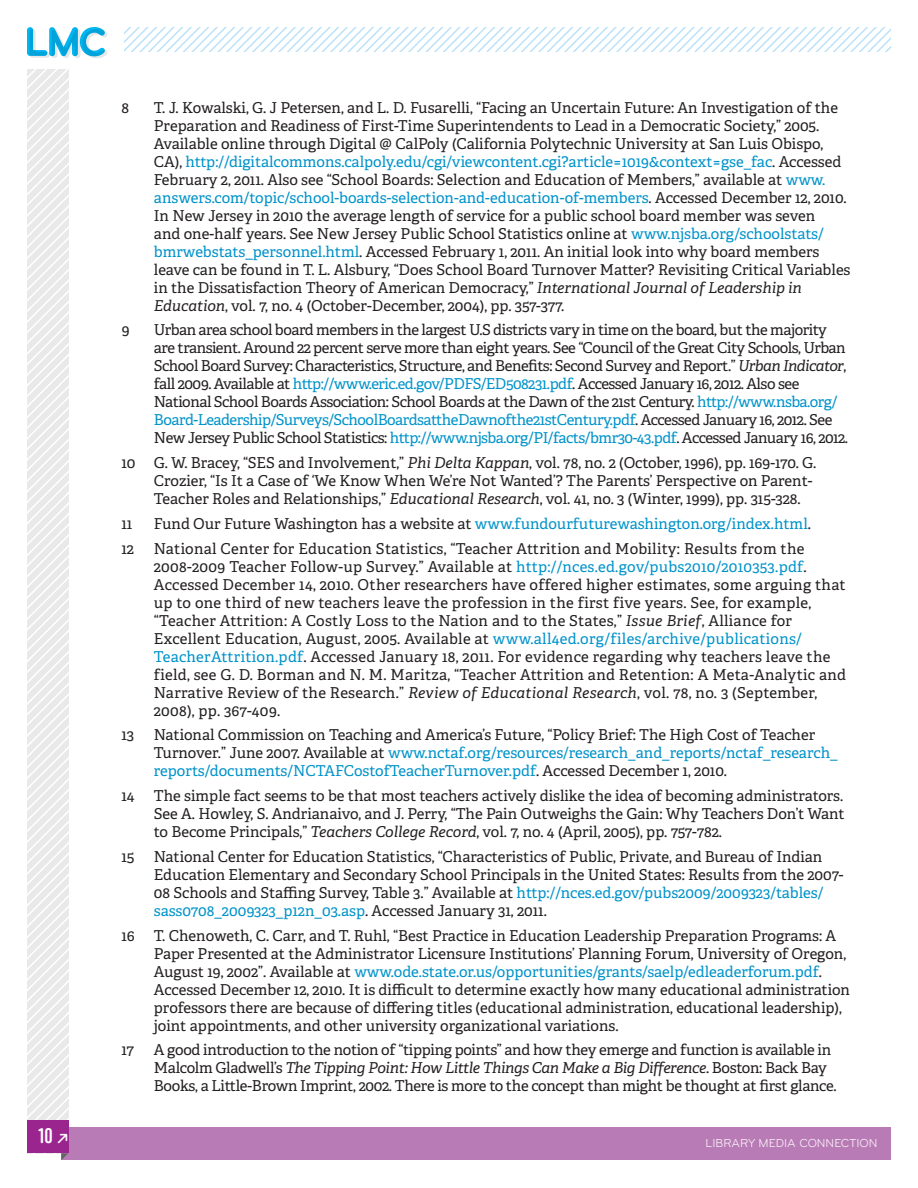
<style>
.page{position:relative;width:918px;height:1188px;background:#fff}
.page>*{position:absolute;margin:0;border:0;box-sizing:border-box;transform-origin:0 0}
.t1{font:500 21px "Anchor";color:#fff}
.Endnote_text{font:15px/18px "Adelle Basic";color:#231f20}
.Endnote_text-2{font:15px/18px "Adelle Basic";letter-spacing:.02em;color:#231f20}
.Endnote_text-3{font:15px/18px "Adelle Basic";letter-spacing:-.03em;color:#231f20}
.Endnote_text-4{font:15px/18px "Adelle Basic";letter-spacing:-.02em;color:#231f20}
.Endnote_text-5{font:15px "Adelle Basic";color:#0093ca}
.t2{font:12px "Bryant";color:#fff}
.s1{color:#0093ca}
.s2{font-style:italic}
.s3{color:#231f20}
.s4{font-family:"Bryant Pro"}
</style>
<div class="page">
<svg style="left:27px;top:697px;width:42px;height:430px"></svg>
<svg style="left:27px;top:69px;width:41px;height:633px"></svg>
<svg style="left:124px;top:27px;width:767px;height:25px"></svg>
<svg style="left:27px;top:27px;width:80px;height:31px"></svg>
<div style="left:61px;top:1127px;width:830px;height:33px;background:#b97bb5"></div>
<svg style="left:61px;top:1153px;width:7px;height:7px"></svg>
<div style="left:27px;top:1120px;width:41px;height:33px;background:#9a258f"></div>
<p class="Endnote_text" style="left:122px;top:98px;width:9px">8</p>
<p class="Endnote_text" style="left:154px;top:98px;width:698px">T. J. Kowalski, G. J Petersen, and L. D. Fusarelli, “Facing an Uncertain Future: An Investigation of the Preparation and Readiness of First-Time Superintendents to Lead in a Democratic Society,” 2005.<br>Available online through Digital @ CalPoly (California Polytechnic University at San Luis Obispo, CA), <span class="s1">http://digitalcommons.calpoly.edu/cgi/viewcontent.cgi?article=1019&amp;context=gse_fac</span>. Accessed February 2, 2011. Also see “School Boards: Selection and Education of Members,” available at <span class="s1">www. answers.com/topic/school-boards-selection-and-education-of-members</span>. Accessed December 12, 2010.<br>In New Jersey in 2010 the average length of service for a public school board member was seven<br>and one-half years. See New Jersey Public School Statistics online at <span class="s1">www.njsba.org/schoolstats/ bmrwebstats_personnel.html</span>. Accessed February 1, 2011. An initial look into why board members leave can be found in T. L. Alsbury, “Does School Board Turnover Matter? Revisiting Critical Variables in the Dissatisfaction Theory of American Democracy,” <span class="s2">International Journal of Leadership in Education</span>, vol. 7, no. 4 (October-December, 2004), pp. 357-377.</p>
<p class="Endnote_text" style="left:121px;top:321px;width:10px">9</p>
<p class="Endnote_text-3" style="left:154px;top:321px;width:696px">Urban area school board members in the largest U.S districts vary in time on the board, but the majority are transient. Around 22 percent serve more than eight years. See “Council of the Great City Schools, Urban School Board Survey: Characteristics, Structure, and Benefits: Second Survey and Report.” <span class="s2">Urban Indicator</span>, fall 2009. Available at <span class="s1">http://www.eric.ed.gov/PDFS/ED508231.pdf</span>. Accessed January 16, 2012. Also see National School Boards Association: School Boards at the Dawn of the 21st Century. <span class="s1">http://www.nsba.org/ Board-Leadership/Surveys/SchoolBoardsattheDawnofthe21stCentury.pdf</span>. Accessed January 16, 2012. See New Jersey Public School Statistics: <span class="s1">http://www.njsba.org/PI/facts/bmr30-43.pdf</span>. Accessed January 16, 2012.</p>
<p class="Endnote_text" style="left:154px;top:454px;width:664px;text-indent:-32px">10 G. W. Bracey, “SES and Involvement,” <span class="s2">Phi Delta Kappan</span>, vol. 78, no. 2 (October, 1996), pp. 169-170. G.<br>Crozier, “Is It a Case of ‘We Know When We’re Not Wanted’? The Parents’ Perspective on Parent-<br>Teacher Roles and Relationships,” <span class="s2">Educational Research</span>, vol. 41, no. 3 (Winter, 1999), pp. 315-328.</p>
<p class="Endnote_text" style="left:121px;top:515px;width:12px">11</p>
<p class="Endnote_text-5" style="left:154px;top:514px;width:659px"><span class="s3">Fund Our Future Washington has a website at</span> www.fundourfuturewashington.org/index.html<span class="s3">.</span></p>
<p class="Endnote_text" style="left:121px;top:539px;width:14px">12</p>
<p class="Endnote_text-2" style="left:154px;top:539px;width:694px">National Center for Education Statistics, “Teacher Attrition and Mobility: Results from the 2008-2009 Teacher Follow-up Survey.” Available at <span class="s1">http://nces.ed.gov/pubs2010/2010353.pdf</span>.<br>Accessed December 14, 2010. Other researchers have offered higher estimates, some arguing that up to one third of new teachers leave the profession in the first five years. See, for example, “Teacher Attrition: A Costly Loss to the Nation and to the States,” <span class="s2">Issue Brief</span>, Alliance for Excellent Education, August, 2005. Available at <span class="s1">www.all4ed.org/files/archive/publications/ TeacherAttrition.pdf</span>. Accessed January 18, 2011. For evidence regarding why teachers leave the field, see G. D. Borman and N. M. Maritza, “Teacher Attrition and Retention: A Meta-Analytic and Narrative Review of the Research.” <span class="s2">Review of Educational Research</span>, vol. 78, no. 3 (September, 2008), pp. 367-409.</p>
<p class="Endnote_text" style="left:121px;top:726px;width:14px">13</p>
<p class="Endnote_text" style="left:154px;top:726px;width:685px">National Commission on Teaching and America’s Future, “Policy Brief: The High Cost of Teacher<br>Turnover.” June 2007. Available at <span class="s1">www.nctaf.org/resources/research_and_reports/nctaf_research_ reports/documents/NCTAFCostofTeacherTurnover.pdf</span>. Accessed December 1, 2010.</p>
<p class="Endnote_text" style="left:121px;top:787px;width:15px">14</p>
<p class="Endnote_text" style="left:154px;top:787px;width:692px;text-align:justify">The simple fact seems to be that most teachers actively dislike the idea of becoming administrators.<br>See A. Howley, S. Andrianaivo, and J. Perry, “The Pain Outweighs the Gain: Why Teachers Don’t Want to Become Principals,” <span class="s2">Teachers College Record</span>, vol. 7, no. 4 (April, 2005), pp. 757-782.</p>
<p class="Endnote_text" style="left:121px;top:848px;width:15px">15</p>
<p class="Endnote_text" style="left:154px;top:848px;width:691px">National Center for Education Statistics, “Characteristics of Public, Private, and Bureau of Indian Education Elementary and Secondary School Principals in the United States: Results from the 2007- 08 Schools and Staffing Survey, Table 3.” Available at <span class="s1">http://nces.ed.gov/pubs2009/2009323/tables/ sass0708_2009323_p12n_03.asp</span>. Accessed January 31, 2011.</p>
<p class="Endnote_text" style="left:121px;top:926px;width:15px">16</p>
<p class="Endnote_text" style="left:154px;top:926px;width:698px">T. Chenoweth, C. Carr, and T. Ruhl, “Best Practice in Education Leadership Preparation Programs: A Paper Presented at the Administrator Licensure Institutions’ Planning Forum, University of Oregon, August 19, 2002”. Available at <span class="s1">www.ode.state.or.us/opportunities/grants/saelp/edleaderforum.pdf</span>.<br>Accessed December 12, 2010. It is difficult to determine exactly how many educational administration professors there are because of differing titles (educational administration, educational leadership), joint appointments, and other university organizational variations.</p>
<p class="Endnote_text" style="left:121px;top:1041px;width:14px">17</p>
<p class="Endnote_text-4" style="left:154px;top:1041px;width:684px">A good introduction to the notion of “tipping points” and how they emerge and function is available in<br>Malcolm Gladwell’s <span class="s2">The Tipping Point: How Little Things Can Make a Big Difference</span>. Boston: Back Bay<br>Books, a Little-Brown Imprint, 2002. There is more to the concept than might be thought at first glance.</p>
<h1 class="t1" style="left:39px;top:1124px;width:32px">10 <span class="s4">l</span></h1>
<p class="t2" style="left:706px;top:1136px;width:173px">LIBRARY MEDIA CONNECTION</p>
</div>
